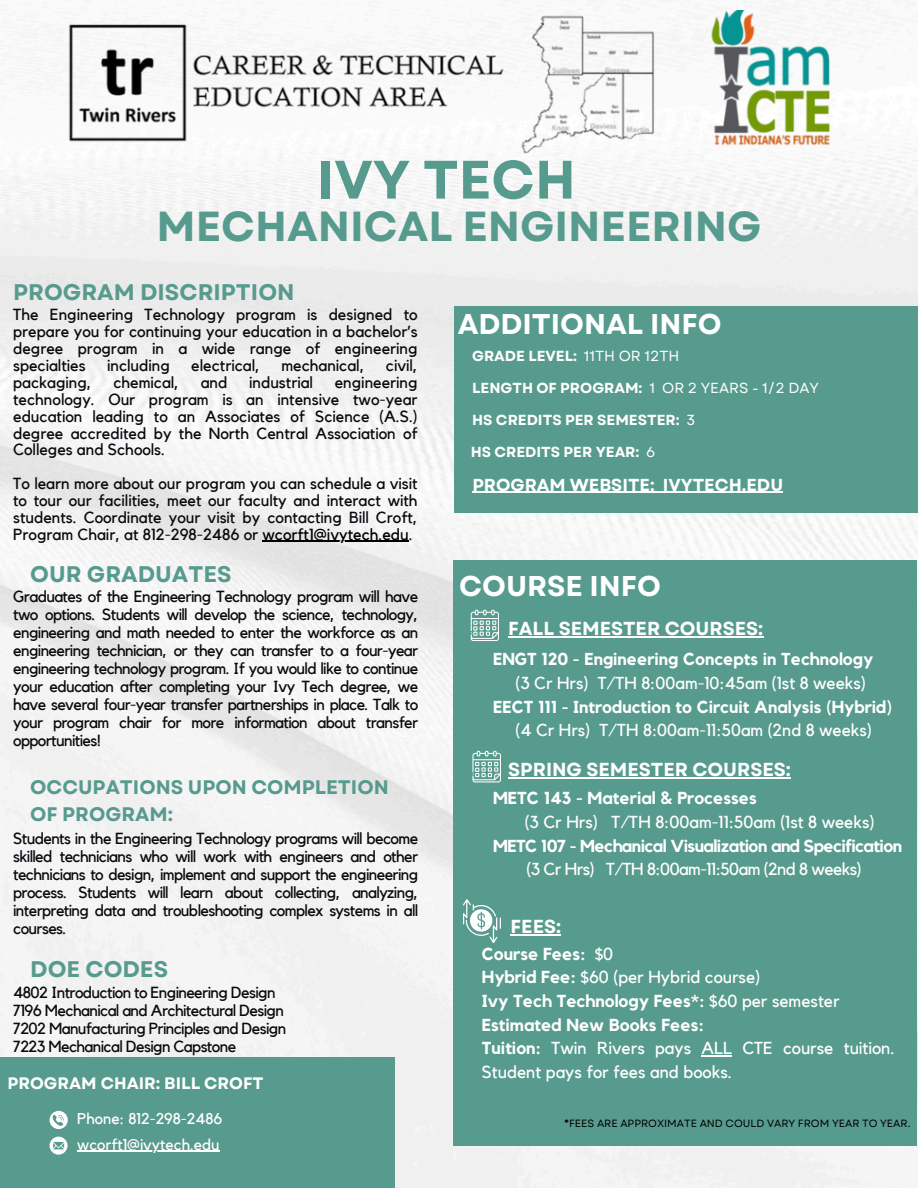
<style>
.page{position:relative;width:918px;height:1188px;background:#fff}
.page>*{position:absolute;margin:0;border:0;box-sizing:border-box;transform-origin:0 0}
.t1{font:700 54px "Garet";color:#579b8e}
.t2{font:700 42px "Garet";color:#579b8e}
.t3{font:700 28.65px "Garet";color:#fff}
.t4{font:700 22.65px "Garet";color:#579b8e}
.t5{font:700 19.65px/27px "Garet";color:#579b8e}
.t6{font:700 18.75px "Garet";color:#fff}
.t7{font:700 17.25px/23.7px "Kollektif";color:#fff}
.t8{font:17.25px "Kollektif";color:#fff}
.t9{font:700 17.25px "Kollektif";letter-spacing:-.035em;color:#fff}
.t10{font:17.25px "Kollektif";letter-spacing:-.035em;color:#fff}
.t11{font:700 17.25px "Garet";color:#fff}
.t12{font:700 16.65px "Garet";color:#fff}
.t13{font:16.05px/18px "Kollektif";letter-spacing:-.035em;color:#070a0e;text-align:justify}
.t14{font:16.05px "Kollektif";color:#070a0e}
.t15{font:15.6px "Kollektif";color:#fff}
.t16{font:700 14.55px "Garet";color:#fff}
.t17{font:10.5px "Garet";color:#000}
.s1{color:#000}
.s2{font-weight:400}
</style>
<div class="page">
<img style="left:0;top:10px;width:918px;height:1178px">
<div style="left:454px;top:306px;width:463px;height:207px;background:#579b8e"></div>
<div style="left:453px;top:560px;width:464px;height:586px;background:#579b8e"></div>
<div style="left:0;top:1057px;width:395px;height:131px;background:#579b8e"></div>
<svg style="left:463px;top:899px;width:38px;height:44px"></svg>
<svg style="left:50px;top:1111px;width:18px;height:18px"></svg>
<svg style="left:50px;top:1137px;width:18px;height:18px"></svg>
<svg style="left:471px;top:610px;width:28px;height:31px"></svg>
<svg style="left:472px;top:751px;width:29px;height:31px"></svg>
<img style="left:50px;top:11px;width:833px;height:152px">
<hr style="left:262px;top:541px;width:147px;height:1px;background:#000">
<hr style="left:508px;top:636px;width:255px;height:1px;background:#fff">
<hr style="left:511px;top:934px;width:50px;height:1px;background:#fff">
<hr style="left:702px;top:1055px;width:30px;height:1px;background:#fff">
<hr style="left:77px;top:1151px;width:143px;height:1px;background:#fff">
<hr style="left:508px;top:778px;width:283px;height:1px;background:#fff">
<hr style="left:472px;top:492px;width:183px;height:1px;background:#fff">
<hr style="left:663px;top:492px;width:120px;height:1px;background:#fff">
<p class="t1" style="left:317px;top:141px;width:261px">IVY TECH</p>
<p class="t2" style="left:157px;top:196px;width:606px">MECHANICAL ENGINEERING</p>
<h2 class="t4" style="left:13px;top:275px;width:283px">PROGRAM DISCRIPTION</h2>
<h3 class="t13" style="left:13px;top:307px;width:406px;line-height:16.8px">The Engineering Technology program is designed to prepare you for continuing your education in a bachelor’s degree program in a wide range of engineering specialties</h3>
<h3 class="t14" style="left:107px;top:358px;width:64px">including</h3>
<h3 class="t14" style="left:191px;top:358px;width:70px">electrical,</h3>
<h3 class="t14" style="left:281px;top:358px;width:85px">mechanical,</h3>
<h3 class="t13" style="left:386px;top:357px;width:33px">civil,</h3>
<h3 class="t14" style="left:13px;top:375px;width:80px">packaging,</h3>
<h3 class="t14" style="left:113px;top:375px;width:67px">chemical,</h3>
<h3 class="t13" style="left:201px;top:374px;width:28px">and</h3>
<h3 class="t14" style="left:249px;top:375px;width:65px">industrial</h3>
<h3 class="t13" style="left:13px;top:375px;width:406px;line-height:16.8px;text-indent:322px">engineering technology. Our program is an intensive two-year education leading to an Associates of Science (A.S.) degree accredited by the North Central Association of Colleges and Schools.</h3>
<h6 class="t13" style="left:13px;top:476px;width:406px;line-height:16.8px">To learn more about our program you can schedule a visit to tour our facilities, meet our faculty and interact with students. Coordinate your visit by contacting Bill Croft, Program Chair, at 812-298-2486 or <span class="s1">wcorft1@ivytech.edu</span>.</h6>
<p class="t4" style="left:30px;top:558px;width:203px">OUR GRADUATES</p>
<h4 class="t13" style="left:13px;top:588px;width:407px">Graduates of the Engineering Technology program will have two options. Students will develop the science, technology, engineering and math needed to enter the workforce as an engineering technician, or they can transfer to a four-year engineering technology program. If you would like to continue your education after completing your Ivy Tech degree, we have several four-year transfer partnerships in place. Talk to your program chair for more information about transfer opportunities!</h4>
<h4 class="t5" style="left:30px;top:774px;width:360px">OCCUPATIONS UPON COMPLETION<br>OF PROGRAM:</h4>
<h6 class="t13" style="left:13px;top:830px;width:407px">Students in the Engineering Technology programs will become skilled technicians who will work with engineers and other technicians to design, implement and support the engineering process. Students will learn about collecting, analyzing, interpreting data and troubleshooting complex systems in all courses.</h6>
<p class="t4" style="left:30px;top:953px;width:139px">DOE CODES</p>
<h4 class="t13" style="left:13px;top:984px;width:275px;text-align:left">4802 Introduction to Engineering Design<br>7196 Mechanical and Architectural Design<br>7202 Manufacturing Principles and Design</h4>
<h6 class="t13" style="left:13px;top:1038px;width:225px">7223 Mechanical Design Capstone</h6>
<h6 class="t12" style="left:7px;top:1071px;width:258px">PROGRAM CHAIR: BILL CROFT</h6>
<h6 class="t15" style="left:77px;top:1111px;width:147px">Phone: 812-298-2486</h6>
<h3 class="t15" style="left:77px;top:1137px;width:144px">wcorft1@ivytech.edu</h3>
<p class="t3" style="left:458px;top:303px;width:265px">ADDITIONAL INFO</p>
<h5 class="t16" style="left:472px;top:345px;width:209px">GRADE LEVEL: <span class="s2">11TH OR 12TH</span></h5>
<p class="t16" style="left:472px;top:377px;width:348px">LENGTH OF PROGRAM: <span class="s2">1 OR 2 YEARS - 1/2 DAY</span></p>
<p class="t16" style="left:472px;top:409px;width:225px">HS CREDITS PER SEMESTER: <span class="s2">3</span></p>
<h6 class="t16" style="left:471px;top:441px;width:186px">HS CREDITS PER YEAR: <span class="s2">6</span></h6>
<p class="t11" style="left:472px;top:472px;width:312px">PROGRAM WEBSITE: IVYTECH.EDU</p>
<p class="t3" style="left:459px;top:565px;width:203px">COURSE INFO</p>
<p class="t6" style="left:508px;top:615px;width:257px">FALL SEMESTER COURSES:</p>
<p class="t7" style="left:493px;top:648px;width:382px">ENGT 120 - Engineering Concepts in Technology</p>
<p class="t8" style="left:516px;top:675px;width:352px">(3 Cr Hrs) T/TH 8:00am-10:45am (1st 8 weeks)</p>
<p class="t7" style="left:493px;top:696px;width:400px">EECT 111 - Introduction to Circuit Analysis (Hybrid)</p>
<p class="t8" style="left:516px;top:722px;width:358px">(4 Cr Hrs) T/TH 8:00am-11:50am (2nd 8 weeks)</p>
<h2 class="t6" style="left:508px;top:756px;width:284px">SPRING SEMESTER COURSES:</h2>
<h5 class="t7" style="left:493px;top:787px;width:265px">METC 143 - Material &amp; Processes</h5>
<h5 class="t8" style="left:525px;top:814px;width:352px">(3 Cr Hrs) T/TH 8:00am-11:50am (1st 8 weeks)</h5>
<h5 class="t9" style="left:493px;top:838px;width:411px">METC 107 - Mechanical Visualization and Specification</h5>
<h5 class="t10" style="left:526px;top:861px;width:337px">(3 Cr Hrs) T/TH 8:00am-11:50am (2nd 8 weeks)</h5>
<h3 class="t6" style="left:511px;top:913px;width:52px">FEES:</h3>
<h6 class="t7" style="left:482px;top:942px;width:414px">Course Fees: <span class="s2">$0<br></span>Hybrid Fee: <span class="s2">$60 (per Hybrid course)<br></span>Ivy Tech Technology Fees*: <span class="s2">$60 per semester </span>Estimated New Books Fees:<br>Tuition: <span class="s2">Twin Rivers pays ALL CTE course tuition.</span></h6>
<h4 class="t8" style="left:482px;top:1064px;width:252px">Student pays for fees and books.</h4>
<h6 class="t17" style="left:564px;top:1115px;width:348px">*FEES ARE APPROXIMATE AND COULD VARY FROM YEAR TO YEAR.</h6>
</div>
